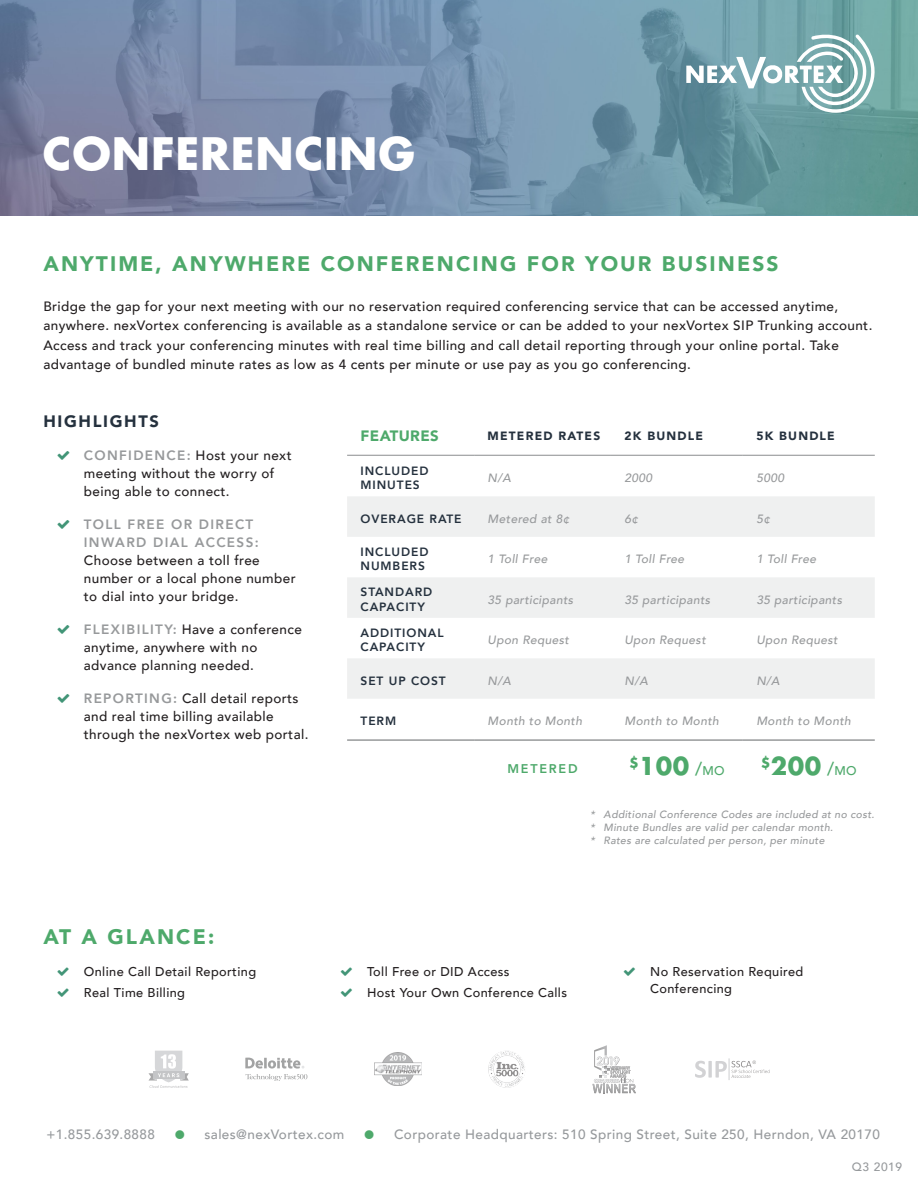
<style>
.page{position:relative;width:918px;height:1188px;background:#fff}
.page>*{position:absolute;margin:0;border:0;box-sizing:border-box;transform-origin:0 0}
.t1{font:700 43.5px "Futura Std";letter-spacing:.02em;color:#fff}
.Subtitle{font:700 24px "Futura Std";letter-spacing:.02em;color:#4ea96b}
.Subhead{font:900 21px "Avenir";letter-spacing:.1em;color:#4ea96b}
.Subhead-2{font:900 16.5px "Avenir";letter-spacing:.1em;color:#25313e}
.Body_Text{font:900 15px "Avenir";letter-spacing:.025em;color:#4ea96b}
.Body_Text-2{font:500 13.5px/18px "Avenir";letter-spacing:.03em;color:#231f20}
.t2{font:500 13.5px "Avenir";letter-spacing:.03em;color:#96999c}
.t3{font:500 12.75px/17.2px "Avenir";letter-spacing:.03em;color:#231f20}
.t4{font:800 12.6px "Avenir";letter-spacing:.145em;color:#4ea96b}
.Body_Text-3{font:italic 500 12px "Avenir";letter-spacing:.03em;color:#97999b}
.Body_Text-4{font:800 12px/14.4px "Avenir";letter-spacing:.075em;color:#25313e}
.Body_Text-5{font:900 12px "Avenir";letter-spacing:.1em;color:#25313e}
.t5{font:500 12px "Avenir";letter-spacing:.05em;color:#96999c}
.Body_Text-6{font:italic 500 10.5px "Avenir";letter-spacing:.03em;color:#97999b}
.s1{font-weight:800;color:#97999b}
.s2{font-family:"Avenir";font-weight:500;font-size:18px}
.s3{font-family:"Avenir";font-weight:500;font-size:12.6px}
</style>
<div class="page">
<img style="left:0;top:0;width:918px;height:215px">
<svg style="left:686px;top:34px;width:190px;height:79px"></svg>
<svg style="left:245px;top:1058px;width:62px;height:23px"></svg>
<svg style="left:695px;top:1058px;width:75px;height:22px"></svg>
<img style="left:488px;top:1051px;width:37px;height:37px">
<img style="left:374px;top:1053px;width:47px;height:33px">
<svg style="left:592px;top:1045px;width:44px;height:48px"></svg>
<svg style="left:148px;top:1051px;width:41px;height:37px"></svg>
<svg style="left:347px;top:496px;width:528px;height:203px;fill:#eff0f0"></svg>
<hr style="left:347px;top:455px;width:127px;height:1px;background:#97999b">
<hr style="left:474px;top:455px;width:137px;height:1px;background:#97999b">
<hr style="left:611px;top:455px;width:132px;height:1px;background:#97999b">
<hr style="left:743px;top:455px;width:132px;height:1px;background:#97999b">
<hr style="left:347px;top:739px;width:127px;height:2px;background:#97999b">
<hr style="left:474px;top:739px;width:137px;height:2px;background:#97999b">
<hr style="left:611px;top:739px;width:132px;height:2px;background:#97999b">
<hr style="left:743px;top:739px;width:132px;height:2px;background:#97999b">
<h1 class="t1" style="left:43px;top:125px;width:374px">CONFERENCING</h1>
<p class="Subhead" style="left:43px;top:245px;width:737px">ANYTIME, ANYWHERE CONFERENCING FOR YOUR BUSINESS</p>
<p class="Body_Text-2" style="left:43px;top:295px;width:831px;line-height:19.5px">Bridge the gap for your next meeting with our no reservation required conferencing service that can be accessed anytime, anywhere. nexVortex conferencing is available as a standalone service or can be added to your nexVortex SIP Trunking account.<br>Access and track your conferencing minutes with real time billing and call detail reporting through your online portal. Take advantage of bundled minute rates as low as 4 cents per minute or use pay as you go conferencing.</p>
<p class="Subhead-2" style="left:43px;top:407px;width:117px">HIGHLIGHTS</p>
<p class="Body_Text-2" style="left:84px;top:445px;width:209px"><span class="s1">CONFIDENCE:</span> Host your next meeting without the worry of being able to connect.</p>
<p class="Body_Text-2" style="left:84px;top:515px;width:213px"><span class="s1">TOLL FREE OR DIRECT<br>INWARD DIAL ACCESS:<br></span>Choose between a toll free number or a local phone number to dial into your bridge.</p>
<p class="Body_Text-2" style="left:84px;top:620px;width:219px"><span class="s1">FLEXIBILITY:</span> Have a conference anytime, anywhere with no advance planning needed.</p>
<p class="Body_Text-2" style="left:84px;top:689px;width:226px"><span class="s1">REPORTING:</span> Call detail reports and real time billing available through the nexVortex web portal.</p>
<p class="Subhead" style="left:43px;top:919px;width:172px">AT A GLANCE:</p>
<p class="t3" style="left:84px;top:962px;width:174px">Online Call Detail Reporting</p>
<p class="t3" style="left:84px;top:983px;width:103px">Real Time Billing</p>
<p class="Body_Text" style="left:361px;top:423px;width:80px">FEATURES</p>
<p class="Body_Text-5" style="left:488px;top:425px;width:114px">METERED RATES</p>
<p class="Body_Text-5" style="left:624px;top:425px;width:80px">2K BUNDLE</p>
<p class="Body_Text-5" style="left:756px;top:425px;width:80px">5K BUNDLE</p>
<p class="Body_Text-4" style="left:361px;top:463px;width:69px">INCLUDED<br>MINUTES</p>
<p class="Body_Text-3" style="left:488px;top:471px;width:25px">N/A</p>
<p class="Body_Text-3" style="left:624px;top:471px;width:29px">2000</p>
<p class="Body_Text-3" style="left:756px;top:471px;width:29px">5000</p>
<p class="Body_Text-4" style="left:361px;top:510px;width:103px">OVERAGE RATE</p>
<p class="Body_Text-3" style="left:488px;top:511px;width:83px">Metered at 8¢</p>
<p class="Body_Text-3" style="left:624px;top:511px;width:15px">6¢</p>
<p class="Body_Text-3" style="left:756px;top:511px;width:15px">5¢</p>
<p class="Body_Text-4" style="left:361px;top:544px;width:69px">INCLUDED<br>NUMBERS</p>
<p class="Body_Text-3" style="left:488px;top:552px;width:61px">1 Toll Free</p>
<p class="Body_Text-3" style="left:624px;top:552px;width:61px">1 Toll Free</p>
<p class="Body_Text-3" style="left:756px;top:552px;width:61px">1 Toll Free</p>
<p class="Body_Text-4" style="left:361px;top:584px;width:73px">STANDARD<br>CAPACITY</p>
<p class="Body_Text-3" style="left:488px;top:592px;width:87px">35 participants</p>
<p class="Body_Text-3" style="left:624px;top:592px;width:87px">35 participants</p>
<p class="Body_Text-3" style="left:756px;top:592px;width:87px">35 participants</p>
<p class="Body_Text-4" style="left:361px;top:625px;width:84px">ADDITIONAL<br>CAPACITY</p>
<p class="Body_Text-3" style="left:488px;top:633px;width:83px">Upon Request</p>
<p class="Body_Text-3" style="left:624px;top:633px;width:83px">Upon Request</p>
<p class="Body_Text-3" style="left:756px;top:633px;width:83px">Upon Request</p>
<p class="Body_Text-4" style="left:361px;top:672px;width:87px">SET UP COST</p>
<p class="Body_Text-3" style="left:488px;top:673px;width:25px">N/A</p>
<p class="Body_Text-3" style="left:624px;top:673px;width:25px">N/A</p>
<p class="Body_Text-3" style="left:756px;top:673px;width:25px">N/A</p>
<p class="Body_Text-4" style="left:361px;top:713px;width:37px">TERM</p>
<p class="Body_Text-3" style="left:488px;top:714px;width:96px">Month to Month</p>
<p class="Body_Text-3" style="left:624px;top:714px;width:96px">Month to Month</p>
<p class="Body_Text-3" style="left:756px;top:714px;width:96px">Month to Month</p>
<p class="t4" style="left:507px;top:757px;width:72px">METERED</p>
<p class="Subtitle" style="left:629px;top:751px;width:97px"><sup>$</sup>100 <span class="s2">/</span><span class="s3">MO</span></p>
<p class="Subtitle" style="left:761px;top:751px;width:97px"><sup>$</sup>200 <span class="s2">/</span><span class="s3">MO</span></p>
<p class="Body_Text-6" style="left:590px;top:808px;width:286px">* Additional Conference Codes are included at no cost.</p>
<p class="Body_Text-6" style="left:590px;top:821px;width:245px">* Minute Bundles are valid per calendar month.</p>
<p class="Body_Text-6" style="left:590px;top:834px;width:236px">* Rates are calculated per person, per minute</p>
<p class="t3" style="left:367px;top:962px;width:144px">Toll Free or DID Access</p>
<p class="t3" style="left:367px;top:983px;width:202px">Host Your Own Conference Calls</p>
<p class="t3" style="left:650px;top:962px;width:155px">No Reservation Required<br>Conferencing</p>
<p class="t2" style="left:46px;top:1123px;width:110px">+1.855.639.8888</p>
<p class="t2" style="left:205px;top:1123px;width:141px">sales@nexVortex.com</p>
<p class="t2" style="left:394px;top:1123px;width:487px">Corporate Headquarters: 510 Spring Street, Suite 250, Herndon, VA 20170</p>
<p class="t5" style="left:852px;top:1156px;width:52px">Q3 2019</p>
</div>
